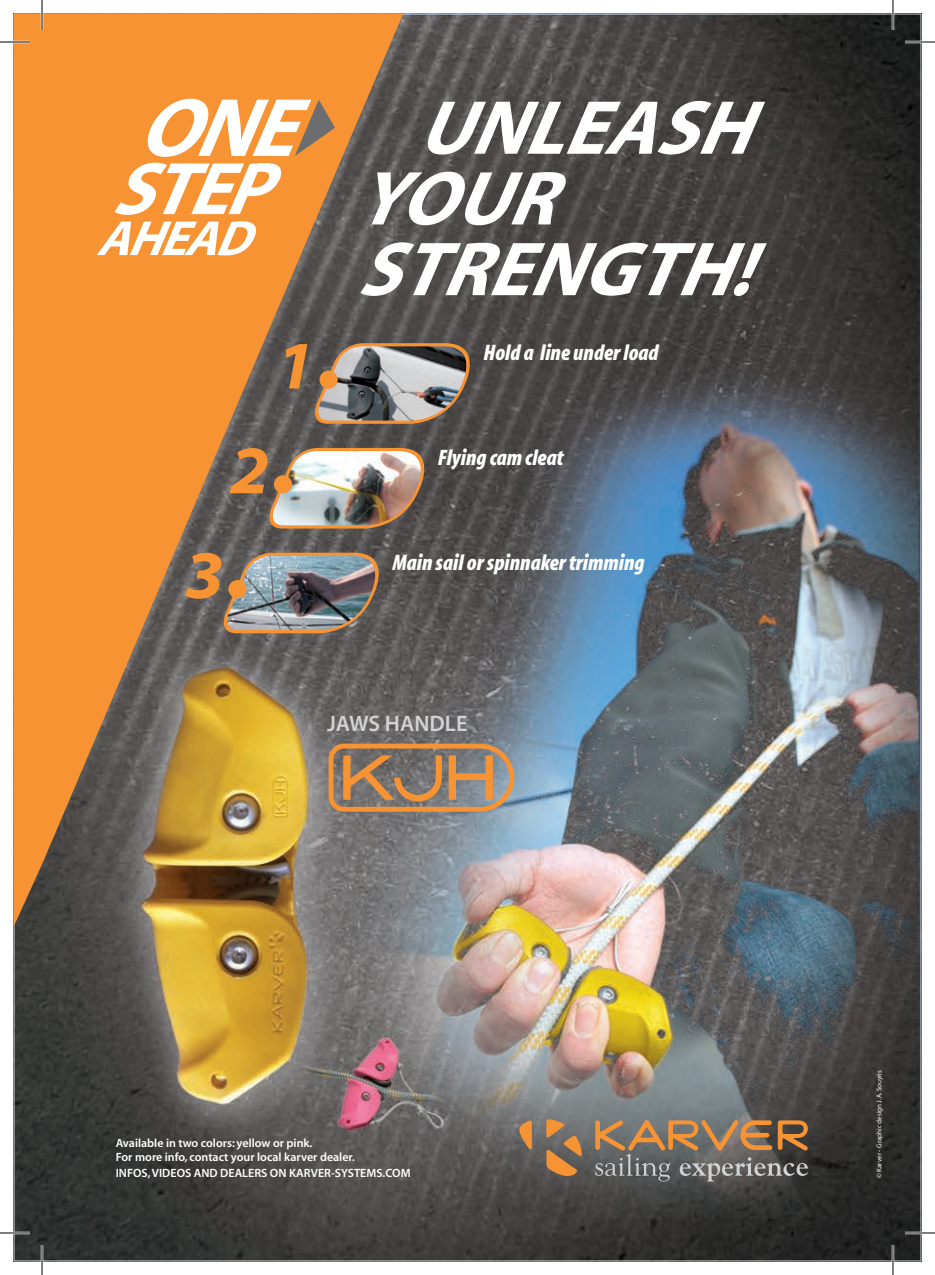
<style>
.page{position:relative;width:935px;height:1275px;background:#fff}
.page>*{position:absolute;margin:0;border:0;box-sizing:border-box;transform-origin:0 0}
.t1{font:italic 77px/70.6px "Myriad MM 700 600";color:#fff}
.t2{font:68.2px "Myriad MM It 705 700";color:#f79332}
.t3{font:22.4px "Myriad MM It 830 300";color:#fff}
.t4{font:22.4px "Myriad MM 565 600";color:#d1d2d4}
.t5{font:12px/14px "Myriad MM 565 600";color:#fff}
.t6{font:7px "Myriad MM 400 600";color:#fff}
</style>
<div class="page">
<img style="left:14px;top:14px;width:907px;height:1247px">
<svg style="left:518px;top:1119px;width:14px;height:31px"></svg>
<svg style="left:546px;top:1119px;width:35px;height:60px;background:#9e7751"></svg>
<svg style="left:595px;top:1119px;width:213px;height:62px;background:#82705f"></svg>
<svg style="left:14px;top:14px;width:389px;height:912px;background:#ba8042"></svg>
<svg style="left:114px;top:163px;width:168px;height:52px"></svg>
<svg style="left:97px;top:221px;width:160px;height:34px"></svg>
<svg style="left:144px;top:99px;width:191px;height:58px"></svg>
<svg style="left:328px;top:743px;width:186px;height:68px;background:#a18264"></svg>
<svg style="left:306px;top:341px;width:178px;height:84px;background:#847c76"></svg>
<div style="left:319px;top:370px;width:18px;height:19px;background:#f79332;border-radius:50%"></div>
<img style="left:260px;top:446px;width:179px;height:84px">
<div style="left:274px;top:475px;width:18px;height:18px;background:#f79332;border-radius:50%"></div>
<img style="left:215px;top:551px;width:178px;height:84px">
<div style="left:228px;top:580px;width:18px;height:18px;background:#f79332;border-radius:50%"></div>
<hr style="left:0;top:41px;width:30px;height:2px;background:#fff">
<hr style="left:904px;top:41px;width:30px;height:2px;background:#fff">
<hr style="left:0;top:1231px;width:30px;height:3px;background:#fff">
<hr style="left:904px;top:1231px;width:30px;height:3px;background:#fff">
<hr style="left:41px;top:0;width:2px;height:30px;background:#fff">
<hr style="left:41px;top:1245px;width:2px;height:30px;background:#fff">
<hr style="left:891px;top:0;width:3px;height:30px;background:#fff">
<hr style="left:891px;top:1245px;width:3px;height:30px;background:#fff">
<hr style="left:0;top:42px;width:30px;height:1px;background:#000">
<hr style="left:904px;top:42px;width:30px;height:1px;background:#000">
<hr style="left:0;top:1232px;width:30px;height:1px;background:#000">
<hr style="left:904px;top:1232px;width:30px;height:1px;background:#000">
<hr style="left:42px;top:0;width:1px;height:30px;background:#000">
<hr style="left:42px;top:1245px;width:1px;height:30px;background:#000">
<hr style="left:892px;top:0;width:1px;height:30px;background:#000">
<hr style="left:892px;top:1245px;width:1px;height:30px;background:#000">
<h2 class="t2" style="left:275px;top:333px;width:41px">1</h2>
<h2 class="t2" style="left:230px;top:437px;width:41px">2</h2>
<h2 class="t2" style="left:184px;top:542px;width:41px">3</h2>
<h1 class="t1" style="left:354px;top:97px;width:431px;text-indent:62px">UNLEASH<br>YOUR<br>STRENGTH!</h1>
<h3 class="t3" style="left:483px;top:342px;width:177px">Hold a line under load</h3>
<h3 class="t3" style="left:438px;top:446px;width:127px">Flying cam cleat</h3>
<h3 class="t3" style="left:392px;top:551px;width:254px">Main sail or spinnaker trimming</h3>
<h3 class="t4" style="left:327px;top:712px;width:142px">JAWS HANDLE</h3>
<p class="t5" style="left:116px;top:1136px;width:241px">Available in two colors: yellow or pink.<br>For more info, contact your local karver dealer.</p>
<p class="t5" style="left:116px;top:1166px;width:296px">INFOS, VIDEOS AND DEALERS ON KARVER-SYSTEMS.COM</p>
<p class="t6" style="left:875px;top:1178px;width:109px;rotate:-90deg">© Karver - Graphic design J.A. Souyris</p>
</div>
